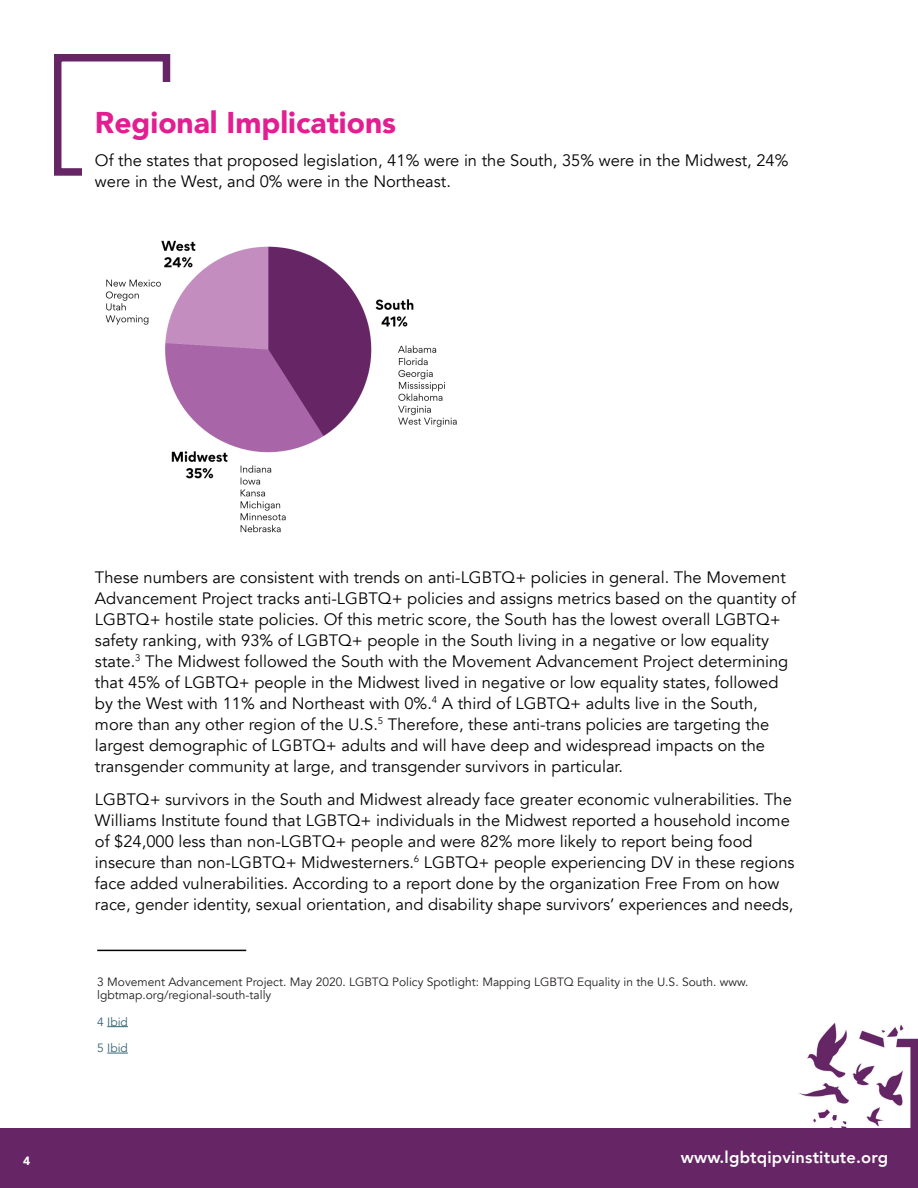
<style>
.page{position:relative;width:918px;height:1188px;background:#fff}
.page>*{position:absolute;margin:0;border:0;box-sizing:border-box;transform-origin:0 0}
.t1{font:900 30px "Avenir";color:#e11f90}
.t2{font:16.5px/21px "Avenir";color:#040503}
.t3{font:800 16.5px "Avenir";letter-spacing:.01em;color:#fff}
.t4{font:12px/13.2px "Avenir";color:#231f20}
.t5{font:12px/26.4px "Avenir";color:#346573}
.t6{font:900 12px "Avenir";color:#fff}
</style>
<div class="page">
<img style="left:799px;top:1023px;width:119px;height:105px">
<div style="left:0;top:1128px;width:918px;height:60px;background:#662665"></div>
<div style="left:54px;top:54px;width:116px;height:122px;border:8px solid #662665"></div>
<div style="left:82px;top:83px;width:227px;height:177px;background:#fff"></div>
<svg style="left:107px;top:1026px;width:21px;height:1px"></svg>
<svg style="left:107px;top:1053px;width:21px;height:1px"></svg>
<hr style="left:97px;top:950px;width:149px;height:1px;background:#040503">
<img style="left:105px;top:240px;width:352px;height:293px">
<h1 class="t1" style="left:95px;top:97px;width:303px">Regional Implications</h1>
<p class="t2" style="left:95px;top:150px;width:695px">Of the states that proposed legislation, 41% were in the South, 35% were in the Midwest, 24% were in the West, and 0% were in the Northeast.</p>
<p class="t2" style="left:95px;top:567px;width:702px">These numbers are consistent with trends on anti-LGBTQ+ policies in general. The Movement Advancement Project tracks anti-LGBTQ+ policies and assigns metrics based on the quantity of LGBTQ+ hostile state policies. Of this metric score, the South has the lowest overall LGBTQ+ safety ranking, with 93% of LGBTQ+ people in the South living in a negative or low equality state.<sup>3</sup> The Midwest followed the South with the Movement Advancement Project determining that 45% of LGBTQ+ people in the Midwest lived in negative or low equality states, followed by the West with 11% and Northeast with 0%.<sup>4</sup> A third of LGBTQ+ adults live in the South, more than any other region of the U.S.<sup>5</sup> Therefore, these anti-trans policies are targeting the largest demographic of LGBTQ+ adults and will have deep and widespread impacts on the transgender community at large, and transgender survivors in particular.</p>
<p class="t2" style="left:95px;top:789px;width:701px">LGBTQ+ survivors in the South and Midwest already face greater economic vulnerabilities. The Williams Institute found that LGBTQ+ individuals in the Midwest reported a household income of $24,000 less than non-LGBTQ+ people and were 82% more likely to report being food insecure than non-LGBTQ+ Midwesterners.<sup>6</sup> LGBTQ+ people experiencing DV in these regions face added vulnerabilities. According to a report done by the organization Free From on how race, gender identity, sexual orientation, and disability shape survivors’ experiences and needs,</p>
<p class="t4" style="left:97px;top:976px;width:653px">3 Movement Advancement Project. May 2020. LGBTQ Policy Spotlight: Mapping LGBTQ Equality in the U.S. South. www. lgbtmap.org/regional-south-tally</p>
<p class="t5" style="left:97px;top:1009px;width:32px">4 Ibid<br>5 Ibid</p>
<p class="t6" style="left:23px;top:1151px;width:9px">4</p>
<p class="t3" style="left:681px;top:1145px;width:209px">www.lgbtqipvinstitute.org</p>
</div>
